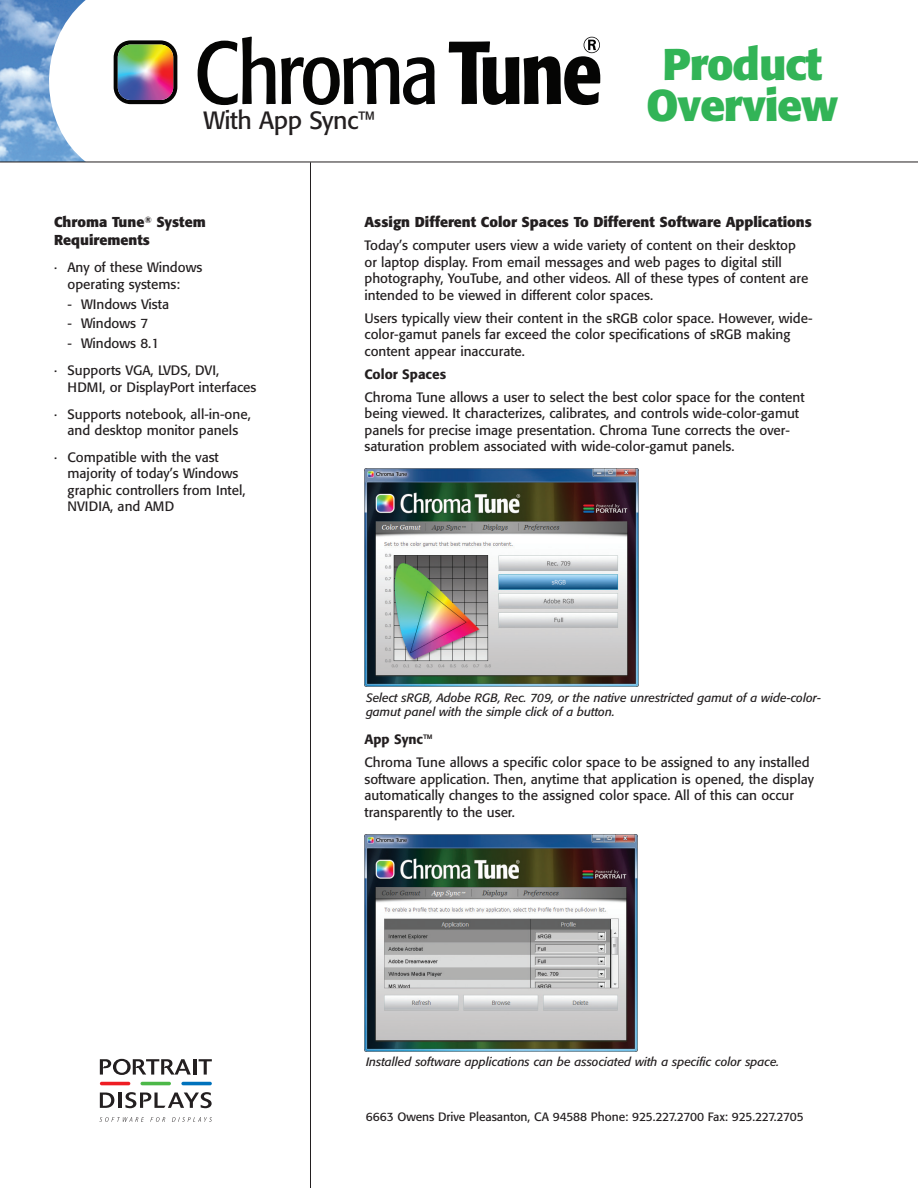
<style>
.page{position:relative;width:918px;height:1188px;background:#fff}
.page>*{position:absolute;margin:0;border:0;box-sizing:border-box;transform-origin:0 0}
.t1{font:700 43.95px "Formata";letter-spacing:-.025em;color:#32b457}
.body_text_2{font:24.75px "Formata";letter-spacing:-.015em;color:#231f20}
.head_2{font:700 14.25px "Formata";color:#231f20}
.head_3{font:700 14.25px/18px "Formata";color:#231f20}
.body_text_1{font:13.5px/16.5px "Formata";color:#231f20}
.body_text_1-2{font:500 13.5px "Formata";color:#231f20}
.t2{font:italic 12px/14.2px "Formata";color:#231f20}
.t3{font:12px "Formata";letter-spacing:-.005em;color:#231f20}
</style>
<div class="page">
<img style="left:0;top:0;width:86px;height:162px">
<hr style="left:0;top:162px;width:918px;height:1px;background:#231f20">
<hr style="left:181px;top:1082px;width:31px;height:3px;background:#0072bc;border-radius:2px">
<hr style="left:141px;top:1082px;width:30px;height:3px;background:#4cb848;border-radius:2px">
<hr style="left:100px;top:1082px;width:30px;height:3px;background:#ee1d23;border-radius:2px">
<svg style="left:100px;top:1059px;width:91px;height:16px"></svg>
<hr style="left:193px;top:1059px;width:3px;height:16px;background:#231f20">
<svg style="left:199px;top:1059px;width:13px;height:16px"></svg>
<svg style="left:100px;top:1093px;width:14px;height:15px"></svg>
<hr style="left:118px;top:1093px;width:3px;height:15px;background:#231f20">
<svg style="left:125px;top:1092px;width:87px;height:16px"></svg>
<svg style="left:99px;top:1117px;width:45px;height:5px"></svg>
<svg style="left:150px;top:1117px;width:15px;height:5px"></svg>
<svg style="left:172px;top:1117px;width:40px;height:5px"></svg>
<hr style="left:310px;top:162px;width:1px;height:1026px;background:#231f20">
<svg style="left:114px;top:40px;width:63px;height:64px"></svg>
<img style="left:118px;top:45px;width:55px;height:55px">
<svg style="left:198px;top:37px;width:237px;height:68px"></svg>
<svg style="left:449px;top:37px;width:151px;height:68px"></svg>
<img style="left:364px;top:469px;width:274px;height:218px">
<img style="left:364px;top:834px;width:273px;height:217px">
<p class="body_text_2" style="left:204px;top:106px;width:173px">With App Sync™</p>
<p class="t1" style="left:663px;top:37px;width:161px">Product</p>
<p class="t1" style="left:647px;top:78px;width:193px">Overview</p>
<p class="head_3" style="left:54px;top:213px;width:153px">Chroma Tune<sup>®</sup> System<br>Requirements</p>
<p class="body_text_1" style="left:68px;top:259px;width:136px;text-indent:-14px">· Any of these Windows operating systems:</p>
<p class="body_text_1" style="left:68px;top:295px;width:103px">- WIndows Vista</p>
<p class="body_text_1" style="left:68px;top:315px;width:82px">- Windows 7</p>
<p class="body_text_1" style="left:68px;top:335px;width:93px">- Windows 8.1</p>
<p class="body_text_1" style="left:68px;top:362px;width:191px;text-indent:-14px">· Supports VGA, LVDS, DVI,<br>HDMI, or DisplayPort interfaces</p>
<p class="body_text_1" style="left:54px;top:405px;width:198px;text-align:center">· Supports notebook, all-in-one, and desktop monitor panels</p>
<p class="body_text_1" style="left:68px;top:449px;width:180px;text-indent:-14px">· Compatible with the vast majority of today’s Windows graphic controllers from Intel,<br>NVIDIA, and AMD</p>
<p class="head_2" style="left:364px;top:213px;width:449px">Assign Different Color Spaces To Different Software Applications</p>
<p class="body_text_1" style="left:364px;top:237px;width:445px">Today’s computer users view a wide variety of content on their desktop or laptop display. From email messages and web pages to digital still photography, YouTube, and other videos. All of these types of content are intended to be viewed in different color spaces.</p>
<p class="body_text_1" style="left:364px;top:310px;width:450px">Users typically view their content in the sRGB color space. However, wide&shy;color-gamut panels far exceed the color specifications of sRGB making content appear inaccurate.</p>
<p class="body_text_1-2" style="left:364px;top:366px;width:83px">Color Spaces</p>
<p class="body_text_1" style="left:364px;top:389px;width:442px">Chroma Tune allows a user to select the best color space for the content being viewed. It characterizes, calibrates, and controls wide-color-gamut panels for precise image presentation. Chroma Tune corrects the over&shy;saturation problem associated with wide-color-gamut panels.</p>
<p class="t2" style="left:366px;top:691px;width:457px">Select sRGB, Adobe RGB, Rec. 709, or the native unrestricted gamut of a wide-color&shy;gamut panel with the simple click of a button.</p>
<p class="body_text_1-2" style="left:364px;top:731px;width:69px">App Sync™</p>
<p class="body_text_1" style="left:364px;top:754px;width:451px">Chroma Tune allows a specific color space to be assigned to any installed software application. Then, anytime that application is opened, the display automatically changes to the assigned color space. All of this can occur transparently to the user.</p>
<p class="t2" style="left:366px;top:1055px;width:415px">Installed software applications can be associated with a specific color space.</p>
<p class="t3" style="left:366px;top:1109px;width:439px">6663 Owens Drive Pleasanton, CA 94588 Phone: 925.227.2700 Fax: 925.227.2705</p>
</div>
